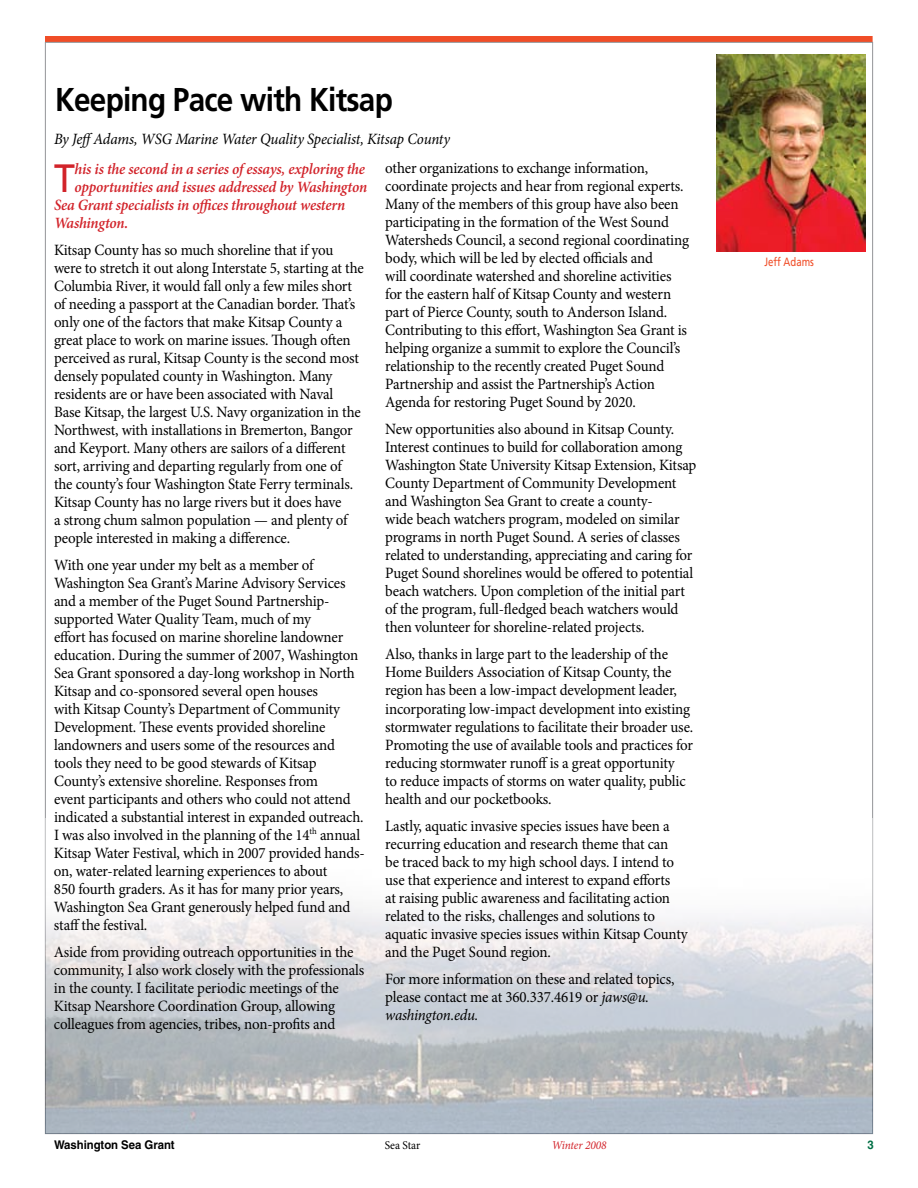
<style>
.page{position:relative;width:918px;height:1188px;background:#fff}
.page>*{position:absolute;margin:0;border:0;box-sizing:border-box;transform-origin:0 0}
.t1{font:39.6px "Frutiger LT Std";color:#d2232a;scale:.95 1}
.t2{font:700 33px "Frutiger LT Std";letter-spacing:-.025em;color:#000;scale:.9 1}
.t3{font:15.75px/18px "Minion Pro";letter-spacing:-.015em;color:#000;scale:.95 1}
.t4{font:italic 600 15.75px "Minion Pro";letter-spacing:-.015em;color:#d2232a;scale:.95 1}
.t5{font:italic 15.75px "Minion Pro";letter-spacing:-.015em;color:#000;scale:.95 1}
.t6{font:700 12px "Helvetica";letter-spacing:-.005em;color:#000;scale:.95 1}
.t7{font:italic 12px "Minion Pro";letter-spacing:-.01em;color:#d2232a;scale:.95 1}
.t8{font:12px "Frutiger LT Std";color:#f04d27;scale:.8 1}
.t9{font:12px "Minion Pro";color:#000;scale:.95 1}
.t10{font:700 12px "Helvetica";color:#006f45;scale:.95 1}
.s1{font-style:italic}
</style>
<div class="page">
<div style="left:45px;top:36px;width:828px;height:6px;background:#f04d27"></div>
<img style="left:45px;top:818px;width:827px;height:316px">
<img style="left:716px;top:54px;width:150px;height:198px">
<h2 class="t2" style="left:55px;top:80px;width:377px">Keeping Pace with Kitsap</h2>
<p class="t5" style="left:54px;top:128px;width:418px">By JeffAdams, WSG Marine Water Quality Specialist, Kitsap County</p>
<h1 class="t1" style="left:54px;top:155px;width:23px">T</h1>
<p class="t4" style="left:75px;top:158px;width:307px">his is the second in a series of essays, exploring the</p>
<p class="t4" style="left:75px;top:176px;width:310px">opportunities and issues addressed by Washington</p>
<p class="t4" style="left:54px;top:194px;width:308px">Sea Grant specialists in offices throughout western</p>
<p class="t4" style="left:54px;top:212px;width:80px">Washington.</p>
<p class="t3" style="left:54px;top:241px;width:328px">Kitsap County has so much shoreline that if you were to stretch it out along Interstate 5, starting at the Columbia River, it would fall only a few miles short of needing a passport at the Canadian border. That’s only one of the factors that make Kitsap County a great place to work on marine issues. Though often perceived as rural, Kitsap County is the second most densely populated county in Washington. Many residents are or have been associated with Naval Base Kitsap, the largest U.S. Navy organization in the Northwest, with installations in Bremerton, Bangor and Keyport. Many others are sailors of a different sort, arriving and departing regularly from one of the county’s four Washington State Ferry terminals.<br>Kitsap County has no large rivers but it does have<br>a strong chum salmon population — and plenty of people interested in making a difference.</p>
<p class="t3" style="left:54px;top:556px;width:329px">With one year under my belt as a member of Washington Sea Grant’s Marine Advisory Services and a member of the Puget Sound Partnership&shy;supported Water Quality Team, much of my<br>effort has focused on marine shoreline landowner education. During the summer of 2007, Washington Sea Grant sponsored a day-long workshop in North Kitsap and co-sponsored several open houses<br>with Kitsap County’s Department of Community Development. These events provided shoreline landowners and users some of the resources and tools they need to be good stewards of Kitsap County’s extensive shoreline. Responses from<br>event participants and others who could not attend indicated a substantial interest in expanded outreach.<br>I was also involved in the planning of the 14<sup>th</sup> annual Kitsap Water Festival, which in 2007 provided hands&shy;on, water-related learning experiences to about<br>850 fourth graders. As it has for many prior years, Washington Sea Grant generously helped fund and staff the festival.</p>
<p class="t3" style="left:54px;top:943px;width:328px">Aside from providing outreach opportunities in the community, I also work closely with the professionals in the county. I facilitate periodic meetings of the Kitsap Nearshore Coordination Group, allowing colleagues from agencies, tribes, non-profits and</p>
<p class="t3" style="left:385px;top:159px;width:321px">other organizations to exchange information, coordinate projects and hear from regional experts.<br>Many of the members of this group have also been participating in the formation of the West Sound Watersheds Council, a second regional coordinating body, which will be led by elected officials and<br>will coordinate watershed and shoreline activities for the eastern half of Kitsap County and western part of Pierce County, south to Anderson Island.<br>Contributing to this effort, Washington Sea Grant is helping organize a summit to explore the Council’s relationship to the recently created Puget Sound Partnership and assist the Partnership’s Action Agenda for restoring Puget Sound by 2020.</p>
<p class="t3" style="left:385px;top:421px;width:329px">New opportunities also abound in Kitsap County.<br>Interest continues to build for collaboration among Washington State University Kitsap Extension, Kitsap County Department of Community Development and Washington Sea Grant to create a county-<br>wide beach watchers program, modeled on similar programs in north Puget Sound. A series of classes related to understanding, appreciating and caring for Puget Sound shorelines would be offered to potential beach watchers. Upon completion of the initial part of the program, full-fledged beach watchers would then volunteer for shoreline-related projects.</p>
<p class="t3" style="left:385px;top:646px;width:326px">Also, thanks in large part to the leadership of the Home Builders Association of Kitsap County, the region has been a low-impact development leader, incorporating low-impact development into existing stormwater regulations to facilitate their broader use.<br>Promoting the use of available tools and practices for reducing stormwater runoff is a great opportunity<br>to reduce impacts of storms on water quality, public health and our pocketbooks.</p>
<p class="t3" style="left:385px;top:817px;width:320px">Lastly, aquatic invasive species issues have been a recurring education and research theme that can<br>be traced back to my high school days. I intend to use that experience and interest to expand efforts<br>at raising public awareness and facilitating action related to the risks, challenges and solutions to aquatic invasive species issues within Kitsap County and the Puget Sound region.</p>
<p class="t3" style="left:385px;top:970px;width:306px">For more information on these and related topics, please contact me at 360.337.4619 or <span class="s1">jaws@u. washington.edu.</span></p>
<p class="t8" style="left:765px;top:255px;width:63px">Jeff Adams</p>
<p class="t6" style="left:54px;top:1138px;width:129px">Washington Sea Grant</p>
<p class="t9" style="left:385px;top:1137px;width:39px">Sea Star</p>
<p class="t7" style="left:552px;top:1137px;width:59px">Winter 2008</p>
<p class="t10" style="left:867px;top:1138px;width:8px">3</p>
</div>
